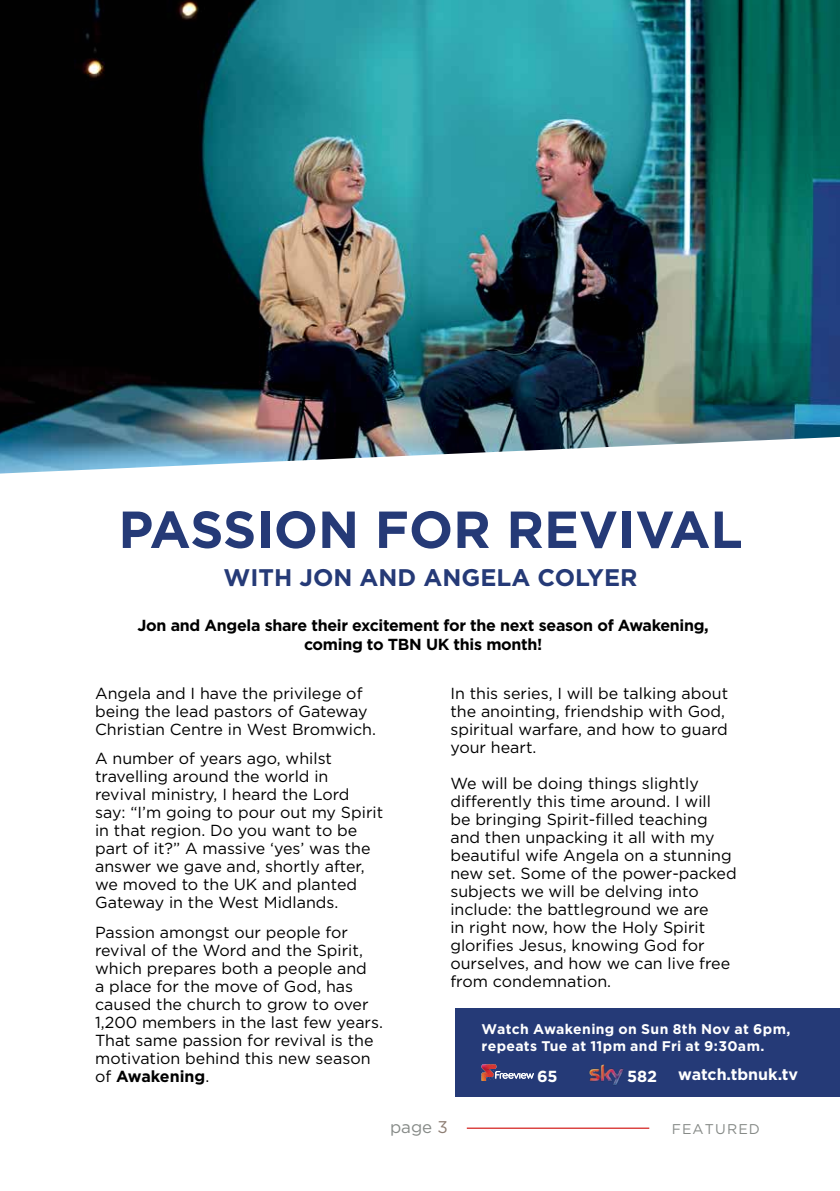
<style>
.page{position:relative;width:840px;height:1191px;background:#fff}
.page>*{position:absolute;margin:0;border:0;box-sizing:border-box;transform-origin:0 0}
.t1{font:700 52px "Gotham";color:#253a77}
.t2{font:700 24px "Gotham";color:#253a77}
.t3{font:17px "Gotham";color:#868a87}
.t4{font:16px/18px "Gotham";color:#000}
.t5{font:700 16px/19.2px "Gotham";letter-spacing:-.02em;color:#000;text-align:center}
.t6{font:700 16px "Gotham";color:#fff}
.t7{font:700 14px/17px "Gotham";letter-spacing:.025em;color:#fff}
.t8{font:14px "Gotham";letter-spacing:.08em;color:#868a87}
.s1{font-weight:700}
.s2{color:#8d7d73}
</style>
<div class="page">
<img style="left:0;top:0;width:839px;height:473px">
<div style="left:455px;top:1008px;width:384px;height:88px;background:#253a77"></div>
<img style="left:481px;top:1064px;width:15px;height:16px">
<svg style="left:495px;top:1071px;width:38px;height:7px"></svg>
<img style="left:589px;top:1064px;width:35px;height:22px">
<hr style="left:466px;top:1127px;width:183px;height:2px;background:#da3c39">
<h1 class="t1" style="left:118px;top:495px;width:625px">PASSION FOR REVIVAL</h1>
<h2 class="t2" style="left:223px;top:561px;width:415px">WITH JON AND ANGELA COLYER</h2>
<p class="t5" style="left:137px;top:615px;width:572px">Jon and Angela share their excitement for the next season of Awakening, coming to TBN UK this month!</p>
<p class="t4" style="left:95px;top:684px;width:282px">Angela and I have the privilege of being the lead pastors of Gateway<br>Christian Centre in West Bromwich.</p>
<p class="t4" style="left:95px;top:749px;width:289px">A number of years ago, whilst travelling around the world in revival ministry, I heard the Lord say: “I’m going to pour out my Spirit in that region. Do you want to be part of it?” A massive ‘yes’ was the answer we gave and, shortly after, we moved to the UK and planted<br>Gateway in the West Midlands.</p>
<p class="t4" style="left:95px;top:922px;width:289px">Passion amongst our people for revival of the Word and the Spirit, which prepares both a people and<br>a place for the move of God, has caused the church to grow to over<br>1,200 members in the last few years.<br>That same passion for revival is the motivation behind this new season of <span class="s1">Awakening</span>.</p>
<p class="t4" style="left:450px;top:684px;width:279px">In this series, I will be talking about the anointing, friendship with God, spiritual warfare, and how to guard your heart.</p>
<p class="t4" style="left:450px;top:774px;width:288px">We will be doing things slightly differently this time around. I will<br>be bringing Spirit-filled teaching and then unpacking it all with my beautiful wife Angela on a stunning new set. Some of the power-packed subjects we will be delving into include: the battleground we are<br>in right now, how the Holy Spirit glorifies Jesus, knowing God for ourselves, and how we can live free from condemnation.</p>
<p class="t7" style="left:481px;top:1020px;width:310px">Watch Awakening on Sun 8th Nov at 6pm, repeats Tue at 11pm and Fri at 9:30am.</p>
<p class="t6" style="left:536px;top:1065px;width:22px">65</p>
<p class="t6" style="left:626px;top:1065px;width:32px">582</p>
<p class="t6" style="left:677px;top:1064px;width:121px">watch.tbnuk.tv</p>
<p class="t3" style="left:390px;top:1116px;width:59px">page <span class="s2">3</span></p>
<p class="t8" style="left:671px;top:1120px;width:90px">FEATURED</p>
</div>
